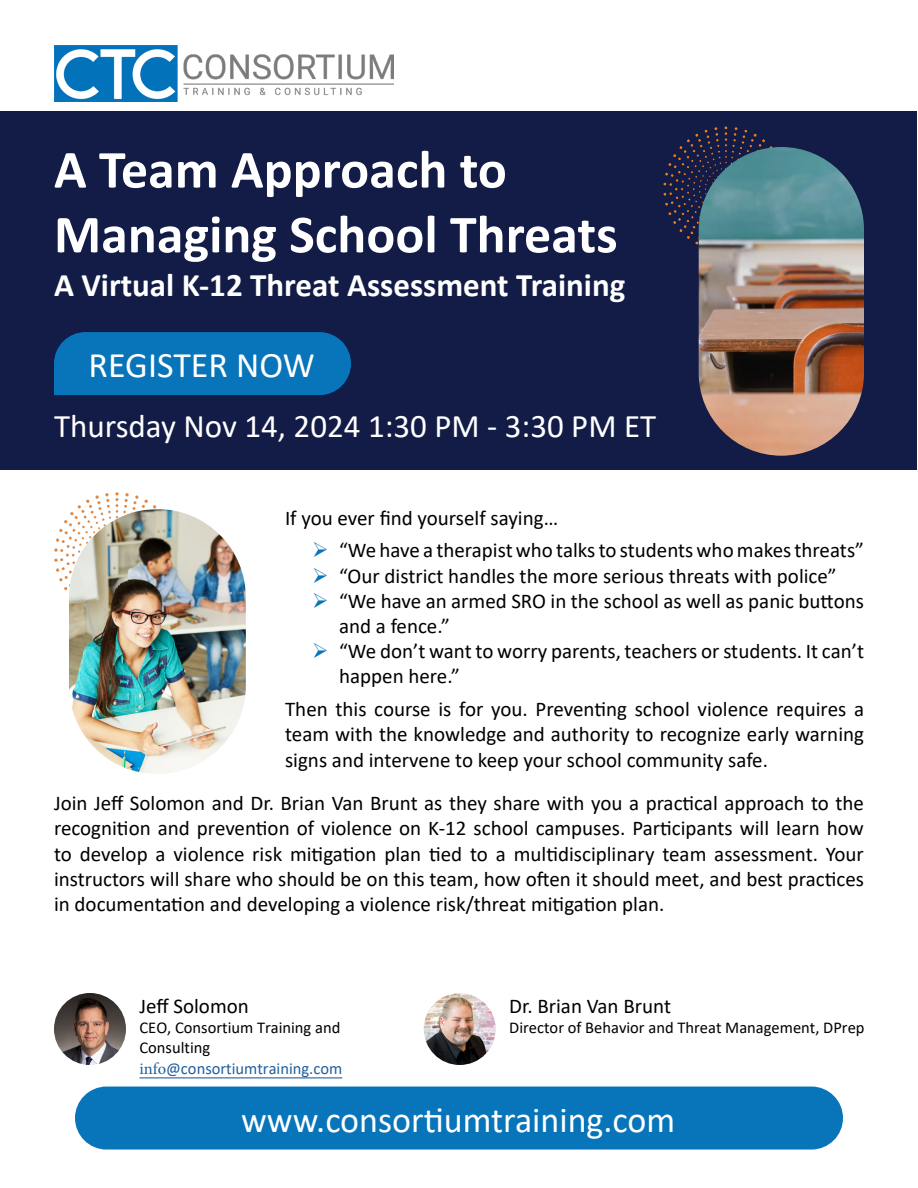
<style>
.page{position:relative;width:918px;height:1188px;background:#fff}
.page>*{position:absolute;margin:0;border:0;box-sizing:border-box;transform-origin:0 0}
.t1{font:700 54px/64.8px "Calibri";color:#fff}
.t2{font:36px "Calibri";color:#fff}
.t3{font:700 33px "Calibri";color:#fff}
.t4{font:33px "Calibri";color:#fff}
.t5{font:21px/25.2px "Calibri";color:#000;text-align:justify}
.t6{font:16.5px/19.8px "Calibri";color:#000}
.t7{font:16.5px "Calibri";color:#215e9e}
.s1{font-family:"Minion Pro"}
</style>
<div class="page">
<div style="left:1px;top:112px;width:916px;height:358px;background:#131c46"></div>
<div style="left:54px;top:332px;width:297px;height:63px;background:#0875ba"></div>
<img style="left:54px;top:45px;width:339px;height:57px">
<img style="left:663px;top:127px;width:109px;height:125px">
<img style="left:699px;top:147px;width:165px;height:309px;border-radius:83px">
<img style="left:54px;top:492px;width:125px;height:99px">
<img style="left:69px;top:509px;width:177px;height:265px;border-radius:88px">
<div style="left:75px;top:1087px;width:768px;height:63px;background:#0875ba;border-radius:32px"></div>
<img style="left:54px;top:993px;width:72px;height:72px;border-radius:36px">
<hr style="left:139px;top:1077px;width:203px;height:1px;background:#215e9e">
<img style="left:424px;top:993px;width:72px;height:72px;border-radius:36px">
<h1 class="t1" style="left:54px;top:136px;width:565px">A Team Approach to<br>Managing School Threats</h1>
<h3 class="t3" style="left:54px;top:262px;width:573px">A Virtual K-12 Threat Assessment Training</h3>
<h2 class="t2" style="left:89px;top:340px;width:228px">REGISTER NOW</h2>
<h3 class="t4" style="left:54px;top:403px;width:604px">Thursday Nov 14, 2024 1:30 PM - 3:30 PM ET</h3>
<p class="t5" style="left:339px;top:501px;width:526px;line-height:32.7px;text-indent:-54px">If you ever find yourself saying…<br>“We have a therapist who talks to students who makes threats”</p>
<p class="t5" style="left:339px;top:563px;width:527px;text-align:left">“Our district handles the more serious threats with police” “We have an armed SRO in the school as well as panic buttons and a fence.”<br>“We don’t want to worry parents, teachers or students. It can’t happen here.”</p>
<p class="t5" style="left:285px;top:696px;width:581px">Then this course is for you. Preventing school violence requires a team with the knowledge and authority to recognize early warning signs and intervene to keep your school community safe.</p>
<p class="t5" style="left:54px;top:790px;width:812px">Join Jeff Solomon and Dr. Brian Van Brunt as they share with you a practical approach to the recognition and prevention of violence on K-12 school campuses. Participants will learn how to develop a violence risk mitigation plan tied to a multidisciplinary team assessment. Your instructors will share who should be on this team, how often it should meet, and best practices in documentation and developing a violence risk/threat mitigation plan.</p>
<p class="t5" style="left:140px;top:993px;width:111px">Jeff Solomon</p>
<p class="t6" style="left:140px;top:1017px;width:202px">CEO, Consortium Training and<br>Consulting</p>
<p class="t7" style="left:140px;top:1058px;width:204px"><span class="s1">info</span>@consortiumtraining.com</p>
<p class="t5" style="left:509px;top:993px;width:163px">Dr. Brian Van Brunt</p>
<p class="t6" style="left:509px;top:1017px;width:357px">Director of Behavior and Threat Management, DPrep</p>
<h2 class="t2" style="left:241px;top:1095px;width:436px">www.consortiumtraining.com</h2>
</div>
